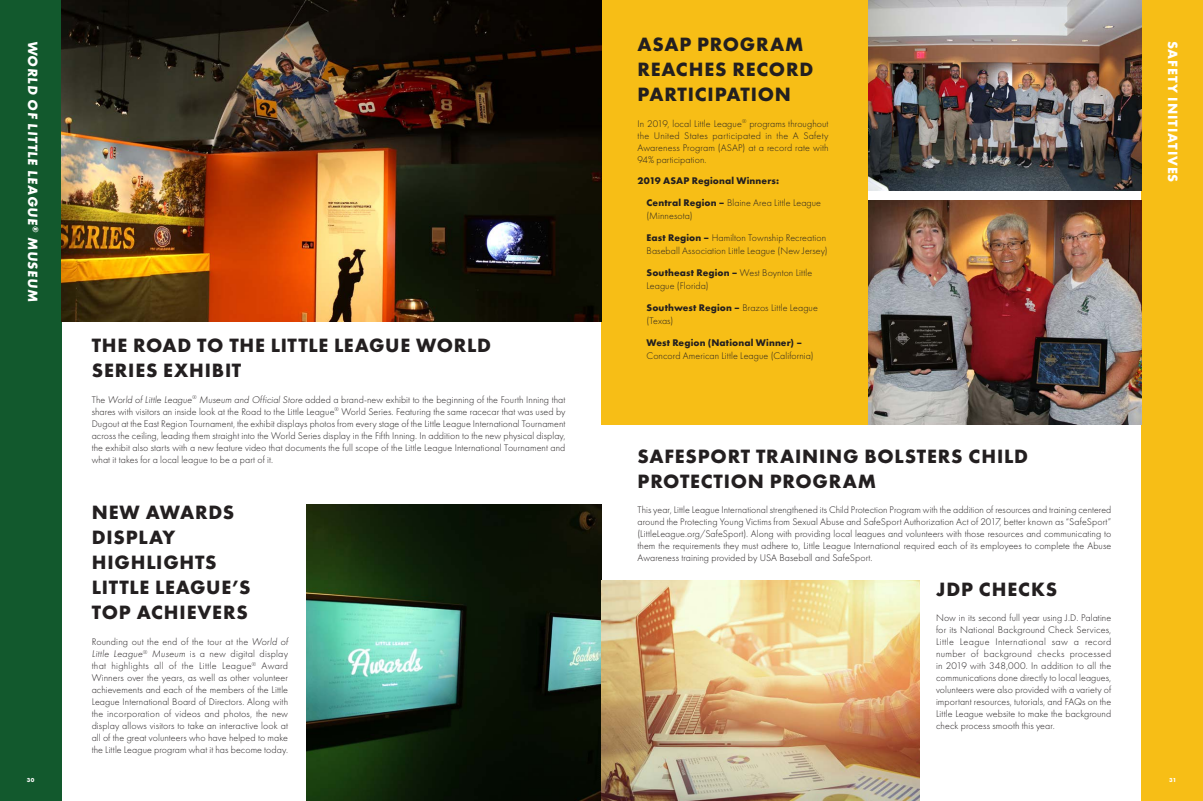
<style>
.page{position:relative;width:1203px;height:801px;background:#fff}
.page>*{position:absolute;margin:0;border:0;box-sizing:border-box;transform-origin:0 0}
.subhead_2019{font:700 20px/25px "Futura PT";letter-spacing:.04em;color:#231f20}
.t1{font:700 14px "Futura PT";letter-spacing:.06em;color:#fff}
.Body_Copy{font:300 10px/12px "Futura PT";letter-spacing:.01em;color:#231f20;text-align:justify}
.MLB_Hall_of_famers{font:300 10px/13px "Futura PT";letter-spacing:.01em;color:#231f20}
.Body_Copy-2{font:700 10px "Futura PT";letter-spacing:.01em;color:#231f20}
.t2{font:700 6px "Futura PT";color:#fff}
.s1{font-style:italic}
.s2{font-weight:700}
</style>
<div class="page">
<div style="left:1141px;top:0;width:61px;height:801px;background:#f7be16"></div>
<div style="left:0;top:0;width:61px;height:801px;background:#12592d"></div>
<div style="left:601px;top:0;width:267px;height:425px;background:#f7be16"></div>
<img style="left:61px;top:0;width:540px;height:321px">
<img style="left:307px;top:504px;width:294px;height:297px">
<img style="left:601px;top:581px;width:318px;height:220px">
<img style="left:868px;top:0;width:273px;height:190px">
<img style="left:868px;top:200px;width:273px;height:224px">
<h2 class="t1" style="left:42px;top:41px;width:264px;rotate:90deg">WORLD OF LITTLE LEAGUE<sup>®</sup> MUSEUM</h2>
<p class="t2" style="left:27px;top:776px;width:9px">30</p>
<p class="subhead_2019" style="left:92px;top:333px;width:401px">THE ROAD TO THE LITTLE LEAGUE WORLD<br>SERIES EXHIBIT</p>
<p class="Body_Copy" style="left:92px;top:394px;width:475px">The <span class="s1">World of Little League</span><sup>®</sup> <span class="s1">Museum and Official Store</span> added a brand-new exhibit to the beginning of the Fourth Inning that shares with visitors an inside look at the Road to the Little League<sup>®</sup> World Series. Featuring the same racecar that was used by Dugout at the East Region Tournament, the exhibit displays photos from every stage of the Little League International Tournament across the ceiling, leading them straight into the World Series display in the Fifth Inning. In addition to the new physical display, the exhibit also starts with a new feature video that documents the full scope of the Little League International Tournament and what it takes for a local league to be a part of it.</p>
<p class="subhead_2019" style="left:92px;top:500px;width:160px">NEW AWARDS<br>DISPLAY<br>HIGHLIGHTS<br>LITTLE LEAGUE’S<br>TOP ACHIEVERS</p>
<p class="Body_Copy" style="left:92px;top:636px;width:198px">Rounding out the end of the tour at the <span class="s1">World of Little League</span><sup>®</sup> <span class="s1">Museum</span> is a new digital display that highlights all of the Little League<sup>®</sup> Award Winners over the years, as well as other volunteer achievements and each of the members of the Little League International Board of Directors. Along with the incorporation of videos and photos, the new display allows visitors to take an interactive look at all of the great volunteers who have helped to make the Little League program what it has become today.</p>
<p class="subhead_2019" style="left:637px;top:32px;width:177px">ASAP PROGRAM<br>REACHES RECORD<br>PARTICIPATION</p>
<p class="Body_Copy" style="left:637px;top:118px;width:192px">In 2019, local Little League<sup>®</sup> programs throughout the United States participated in the A Safety Awareness Program (ASAP) at a record rate with 94% participation.</p>
<p class="Body_Copy-2" style="left:637px;top:174px;width:143px">2019 ASAP Regional Winners:</p>
<p class="MLB_Hall_of_famers" style="left:646px;top:196px;width:176px"><span class="s2">Central Region –</span> Blaine Area Little League (Minnesota)</p>
<p class="MLB_Hall_of_famers" style="left:646px;top:231px;width:183px"><span class="s2">East Region –</span> Hamilton Township Recreation<br>Baseball Association Little League (New Jersey)</p>
<p class="MLB_Hall_of_famers" style="left:646px;top:266px;width:167px"><span class="s2">Southeast Region –</span> West Boynton Little<br>League (Florida)</p>
<p class="MLB_Hall_of_famers" style="left:646px;top:301px;width:173px"><span class="s2">Southwest Region –</span> Brazos Little League (Texas)</p>
<p class="MLB_Hall_of_famers" style="left:646px;top:336px;width:169px"><span class="s2">West Region (National Winner) –<br></span>Concord American Little League (California)</p>
<p class="subhead_2019" style="left:637px;top:443px;width:392px">SAFESPORT TRAINING BOLSTERS CHILD<br>PROTECTION PROGRAM</p>
<p class="Body_Copy" style="left:637px;top:504px;width:475px">This year, Little League International strengthened its Child Protection Program with the addition of resources and training centered around the Protecting Young Victims from Sexual Abuse and SafeSport Authorization Act of 2017, better known as “SafeSport” (LittleLeague.org/SafeSport). Along with providing local leagues and volunteers with those resources and communicating to them the requirements they must adhere to, Little League International required each of its employees to complete the Abuse Awareness training provided by USA Baseball and SafeSport.</p>
<p class="subhead_2019" style="left:936px;top:576px;width:122px">JDP CHECKS</p>
<p class="Body_Copy" style="left:936px;top:612px;width:177px">Now in its second full year using J.D. Palatine for its National Background Check Services, Little League International saw a record number of background checks processed in 2019 with 348,000. In addition to all the communications done directly to local leagues, volunteers were also provided with a variety of important resources, tutorials, and FAQs on the Little League website to make the background check process smooth this year.</p>
<h2 class="t1" style="left:1181px;top:41px;width:143px;rotate:90deg">SAFETY INITIATIVES</h2>
<p class="t2" style="left:1169px;top:776px;width:9px">31</p>
</div>
